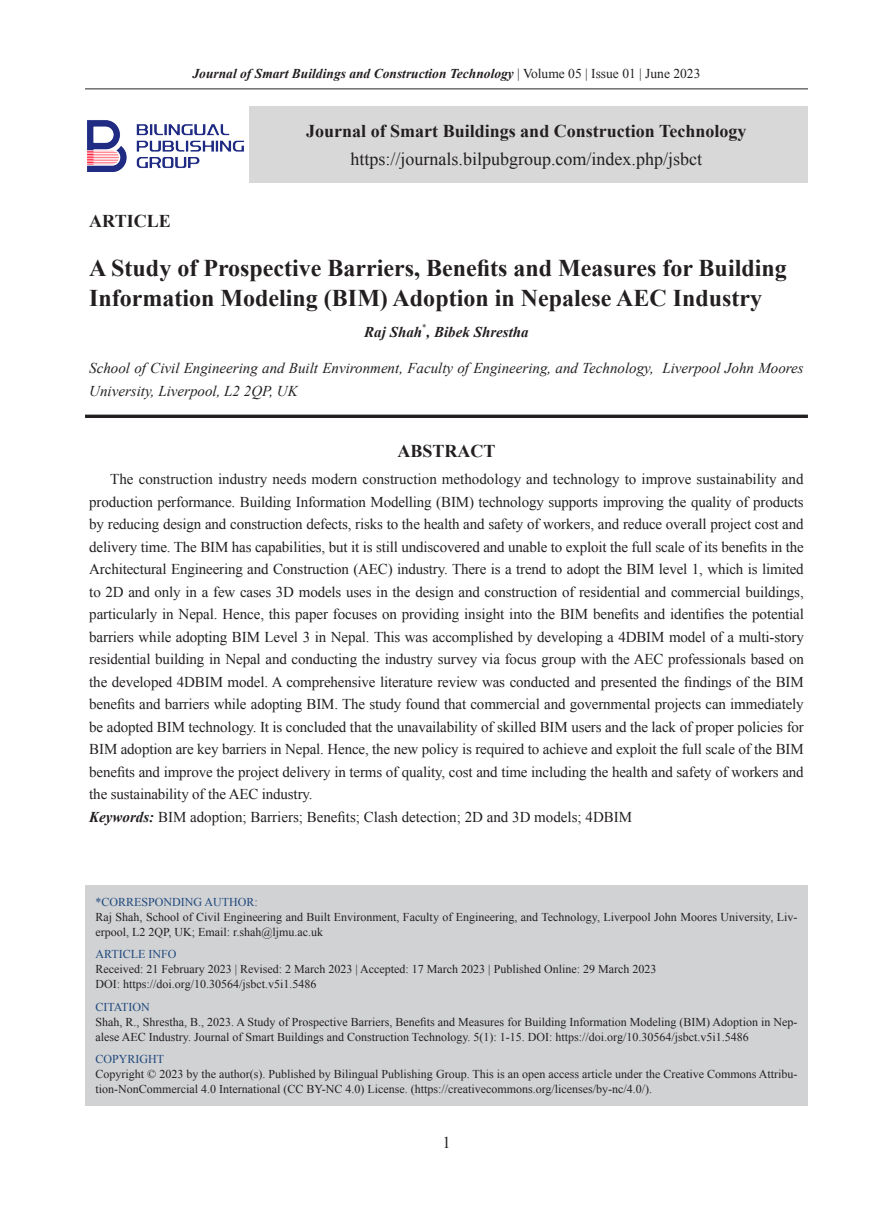
<style>
.page{position:relative;width:893px;height:1212px;background:#fff}
.page>*{position:absolute;margin:0;border:0;box-sizing:border-box;transform-origin:0 0}
.英文标题{font:700 24px/30px "Times New Roman";color:#231f20}
.ABSTRACT标{font:700 18px "Times New Roman";color:#231f20}
.t1{font:18px "Times New Roman";color:#231f20}
.分栏书眉{font:700 18px "Times New Roman";color:#231f20}
.t2{font:16.5px "Times New Roman";color:#231f20}
.Abstract{font:15px/22.5px "Times New Roman";letter-spacing:-.01em;color:#231f20;text-align:justify}
.英文地址{font:italic 15px/22.5px "Times New Roman";color:#231f20}
.KEY{font:15px "Times New Roman";color:#231f20}
.英文作者{font:italic 700 15px "Times New Roman";color:#231f20}
.t3{font:italic 700 13.5px "Times New Roman";color:#231f20}
.基本信息{font:12px/15px "Times New Roman";color:#231f20}
.t4{font:12px "Times New Roman";color:#1f497d}
.英文作者-2{font:8.7px "Times New Roman";color:#231f20}
.s1{font-weight:400;font-style:normal}
.s2{font-weight:700;font-style:italic}
</style>
<div class="page">
<hr style="left:85px;top:89px;width:723px;height:1px;background:#67696b">
<div style="left:249px;top:107px;width:559px;height:76px;background:#d8d8d8"></div>
<img style="left:87px;top:120px;width:157px;height:51px">
<div style="left:85px;top:885px;width:723px;height:221px;background:#d1d2d4"></div>
<hr style="left:85px;top:415px;width:723px;height:3px;background:#231f20">
<p class="t3" style="left:193px;top:64px;width:509px">Journal of Smart Buildings and Construction Technology <span class="s1">| Volume 05 | Issue 01 | June 2023</span></p>
<p class="ABSTRACT标" style="left:306px;top:118px;width:442px">Journal of Smart Buildings and Construction Technology</p>
<p class="t1" style="left:351px;top:147px;width:353px">https://journals.bilpubgroup.com/index.php/jsbct</p>
<p class="分栏书眉" style="left:89px;top:208px;width:83px">ARTICLE</p>
<p class="英文标题" style="left:89px;top:252px;width:699px">A Study of Prospective Barriers, Benefits and Measures for Building<br>Information Modeling (BIM) Adoption in Nepalese AEC Industry</p>
<p class="英文作者" style="left:364px;top:322px;width:166px">Raj Shah , Bibek Shrestha</p>
<p class="英文作者-2" style="left:422px;top:321px;width:6px">*</p>
<p class="英文地址" style="left:89px;top:357px;width:716px">School of Civil Engineering and Built Environment, Faculty of Engineering, and Technology, Liverpool John Moores<br>University, Liverpool, L2 2QP, UK</p>
<p class="ABSTRACT标" style="left:398px;top:438px;width:100px">ABSTRACT</p>
<p class="Abstract" style="left:89px;top:468px;width:716px;text-indent:21px">The construction industry needs modern construction methodology and technology to improve sustainability and production performance. Building Information Modelling (BIM) technology supports improving the quality of products by reducing design and construction defects, risks to the health and safety of workers, and reduce overall project cost and delivery time. The BIM has capabilities, but it is still undiscovered and unable to exploit the full scale of its benefits in the Architectural Engineering and Construction (AEC) industry. There is a trend to adopt the BIM level 1, which is limited to 2D and only in a few cases 3D models uses in the design and construction of residential and commercial buildings, particularly in Nepal. Hence, this paper focuses on providing insight into the BIM benefits and identifies the potential barriers while adopting BIM Level 3 in Nepal. This was accomplished by developing a 4DBIM model of a multi-story residential building in Nepal and conducting the industry survey via focus group with the AEC professionals based on the developed 4DBIM model. A comprehensive literature review was conducted and presented the findings of the BIM benefits and barriers while adopting BIM. The study found that commercial and governmental projects can immediately be adopted BIM technology. It is concluded that the unavailability of skilled BIM users and the lack of proper policies for BIM adoption are key barriers in Nepal. Hence, the new policy is required to achieve and exploit the full scale of the BIM benefits and improve the project delivery in terms of quality, cost and time including the health and safety of workers and the sustainability of the AEC industry.</p>
<p class="KEY" style="left:89px;top:807px;width:544px"><span class="s2">Keywords:</span> BIM adoption; Barriers; Benefits; Clash detection; 2D and 3D models; 4DBIM</p>
<p class="t4" style="left:96px;top:893px;width:164px">*CORRESPONDING AUTHOR:</p>
<p class="基本信息" style="left:96px;top:909px;width:703px">Raj Shah, School of Civil Engineering and Built Environment, Faculty of Engineering, and Technology, Liverpool John Moores University, Liv&shy;erpool, L2 2QP, UK; Email: r.shah@ljmu.ac.uk</p>
<p class="t4" style="left:96px;top:946px;width:82px">ARTICLE INFO</p>
<p class="基本信息" style="left:96px;top:961px;width:562px">Received: 21 February 2023 | Revised: 2 March 2023 | Accepted: 17 March 2023 | Published Online: 29 March 2023</p>
<p class="基本信息" style="left:96px;top:976px;width:222px">DOI: https://doi.org/10.30564/jsbct.v5i1.5486</p>
<p class="t4" style="left:96px;top:998px;width:56px">CITATION</p>
<p class="基本信息" style="left:96px;top:1014px;width:703px">Shah, R., Shrestha, B., 2023. A Study of Prospective Barriers, Benefits and Measures for Building Information Modeling (BIM) Adoption in Nep&shy;alese AEC Industry. Journal of Smart Buildings and Construction Technology. 5(1): 1-15. DOI: https://doi.org/10.30564/jsbct.v5i1.5486</p>
<p class="t4" style="left:96px;top:1051px;width:70px">COPYRIGHT</p>
<p class="基本信息" style="left:96px;top:1066px;width:703px">Copyright © 2023 by the author(s). Published by Bilingual Publishing Group. This is an open access article under the Creative Commons Attribu&shy;tion-NonCommercial 4.0 International (CC BY-NC 4.0) License. (https://creativecommons.org/licenses/by-nc/4.0/).</p>
<p class="t2" style="left:442px;top:1131px;width:10px">1</p>
</div>
